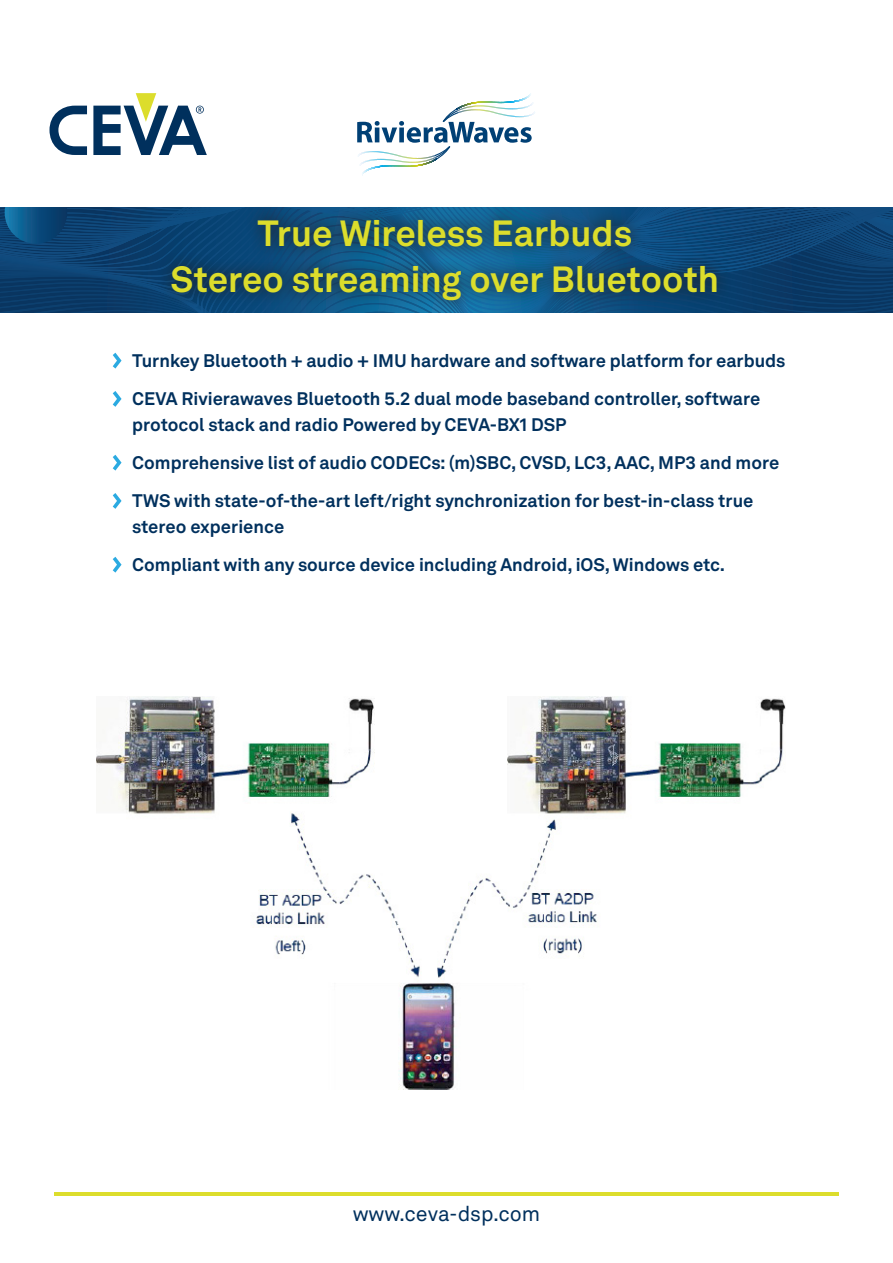
<style>
.page{position:relative;width:893px;height:1263px;background:#fff}
.page>*{position:absolute;margin:0;border:0;box-sizing:border-box;transform-origin:0 0}
.t1{font:700 36px/46.5px "Akkurat LL";color:#dcdd2c;text-align:center}
.t2{font:21px "Akkurat LL";color:#00305d}
.t3{font:700 18px/38.2px "Akkurat LL";color:#00305d}
</style>
<div class="page">
<svg style="left:0;top:208px;width:893px;height:105px;background:#0c406f"></svg>
<div style="left:157px;top:205px;width:575px;height:110px;background:#231f20;opacity:.75"></div>
<img style="left:97px;top:696px;width:689px;height:393px">
<svg style="left:113px;top:353px;width:9px;height:16px"></svg>
<svg style="left:113px;top:391px;width:9px;height:16px"></svg>
<svg style="left:113px;top:455px;width:9px;height:16px"></svg>
<svg style="left:113px;top:493px;width:9px;height:16px"></svg>
<svg style="left:113px;top:557px;width:9px;height:16px"></svg>
<svg style="left:357px;top:93px;width:178px;height:82px"></svg>
<svg style="left:50px;top:106px;width:37px;height:49px"></svg>
<svg style="left:93px;top:93px;width:114px;height:62px"></svg>
<hr style="left:54px;top:1193px;width:785px;height:3px;background:#dcdd2c">
<h1 class="t1" style="left:170px;top:208px;width:550px">True Wireless Earbuds<br>Stereo streaming over Bluetooth</h1>
<p class="t3" style="left:132px;top:340px;width:655px">Turnkey Bluetooth + audio + IMU hardware and software platform for earbuds<br>CEVA Rivierawaves Bluetooth 5.2 dual mode baseband controller, software</p>
<p class="t3" style="left:132px;top:404px;width:649px">protocol stack and radio Powered by CEVA-BX1 DSP<br>Comprehensive list of audio CODECs m(: )SBC, CVSD, LC3, AAC, MP3 and more<br>TWS with state-of-the-art left/right synchronization for best-in-class true</p>
<p class="t3" style="left:132px;top:506px;width:594px">stereo experience<br>Compliant with any source device including Android, iOS, Windows etc.</p>
<p class="t2" style="left:353px;top:1198px;width:189px">www.ceva-dsp.com</p>
</div>
